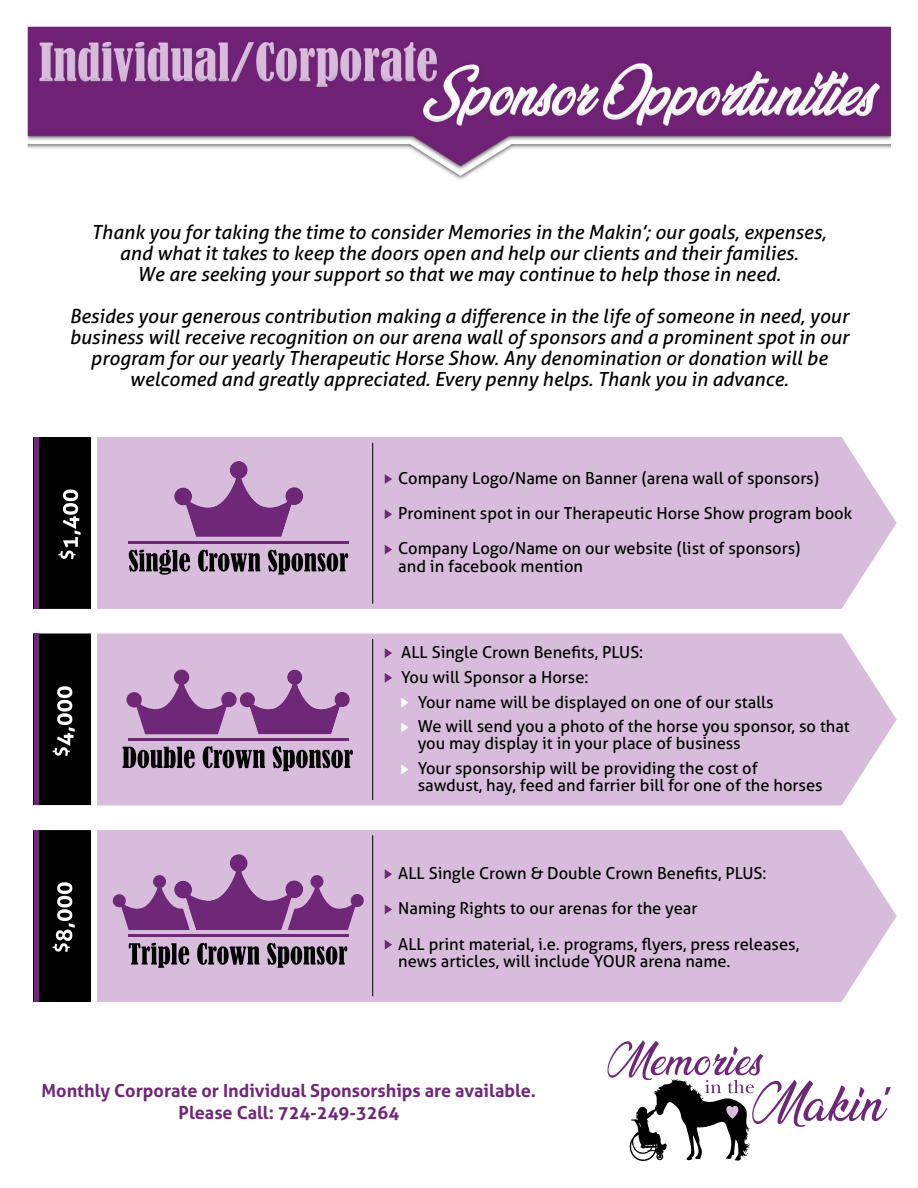
<style>
.page{position:relative;width:918px;height:1188px;background:#fff}
.page>*{position:absolute;margin:0;border:0;box-sizing:border-box;transform-origin:0 0}
.t1{font:italic 19.5px/21px "Aller";color:#000;text-align:center}
.t2{font:700 18px/22.5px "Aller";color:#6e2877;text-align:center}
.t3{font:16.5px/35.2px "Aller";color:#000}
</style>
<div class="page">
<img style="left:26px;top:26px;width:865px;height:780px">
<div style="left:97px;top:437px;width:800px;height:172px;background:#d7bcdb"></div>
<div style="left:97px;top:634px;width:800px;height:171px;background:#d7bcdb"></div>
<div style="left:97px;top:830px;width:800px;height:172px;background:#d7bcdb"></div>
<svg style="left:168px;top:455px;width:141px;height:86px;background:#b288b8"></svg>
<svg style="left:27px;top:431px;width:70px;height:184px"></svg>
<svg style="left:129px;top:550px;width:61px;height:25px;background:#685b6a"></svg>
<svg style="left:198px;top:550px;width:62px;height:22px"></svg>
<svg style="left:268px;top:550px;width:80px;height:25px;background:#706272"></svg>
<hr style="left:128px;top:541px;width:220px;height:3px;background:#6e2877">
<svg style="left:126px;top:664px;width:230px;height:76px;background:#b086b6"></svg>
<svg style="left:27px;top:628px;width:70px;height:178px"></svg>
<svg style="left:122px;top:747px;width:73px;height:21px;background:#564b58"></svg>
<svg style="left:203px;top:746px;width:62px;height:22px"></svg>
<svg style="left:273px;top:746px;width:80px;height:25px;background:#706272"></svg>
<hr style="left:128px;top:738px;width:220px;height:3px;background:#6e2877">
<svg style="left:113px;top:848px;width:251px;height:88px;background:#af84b5"></svg>
<svg style="left:33px;top:830px;width:59px;height:172px;background:#1a141b"></svg>
<svg style="left:129px;top:943px;width:60px;height:25px"></svg>
<svg style="left:197px;top:943px;width:63px;height:22px"></svg>
<svg style="left:267px;top:943px;width:80px;height:25px;background:#706272"></svg>
<hr style="left:128px;top:934px;width:220px;height:3px;background:#6e2877">
<svg style="left:385px;top:474px;width:7px;height:10px"></svg>
<svg style="left:385px;top:509px;width:7px;height:10px"></svg>
<svg style="left:385px;top:545px;width:7px;height:9px"></svg>
<svg style="left:385px;top:648px;width:7px;height:10px"></svg>
<svg style="left:385px;top:673px;width:7px;height:10px"></svg>
<svg style="left:401px;top:698px;width:8px;height:10px"></svg>
<svg style="left:401px;top:723px;width:8px;height:9px"></svg>
<svg style="left:401px;top:765px;width:8px;height:9px"></svg>
<svg style="left:385px;top:869px;width:7px;height:10px"></svg>
<svg style="left:385px;top:905px;width:7px;height:9px"></svg>
<svg style="left:385px;top:940px;width:7px;height:10px"></svg>
<svg style="left:607px;top:1040px;width:284px;height:121px"></svg>
<hr style="left:372px;top:443px;width:1px;height:161px;background:#000">
<hr style="left:372px;top:639px;width:1px;height:161px;background:#000">
<hr style="left:372px;top:835px;width:1px;height:161px;background:#000">
<p class="t1" style="left:92px;top:222px;width:736px">Thank you for taking the time to consider Memories in the Makin’; our goals, expenses, and what it takes to keep the doors open and help our clients and their families.<br>We are seeking your support so that we may continue to help those in need.</p>
<p class="t1" style="left:69px;top:306px;width:781px">Besides your generous contribution making a difference in the life of someone in need, your business will receive recognition on our arena wall of sponsors and a prominent spot in our program for our yearly Therapeutic Horse Show. Any denomination or donation will be welcomed and greatly appreciated. Every penny helps. Thank you in advance.</p>
<p class="t3" style="left:398px;top:460px;width:456px">Company Logo/Name on Banner (arena wall of sponsors)<br>Prominent spot in our Therapeutic Horse Show program book<br>Company Logo/Name on our website (list of sponsors)</p>
<p class="t3" style="left:398px;top:548px;width:186px">and in facebook mention</p>
<p class="t3" style="left:401px;top:640px;width:244px;line-height:24.8px">ALL Single Crown Benefits, PLUS:<br>You will Sponsor a Horse:</p>
<p class="t3" style="left:418px;top:689px;width:434px;line-height:24.8px">Your name will be displayed on one of our stalls<br>We will send you a photo of the horse you sponsor, so that</p>
<p class="t3" style="left:418px;top:731px;width:342px;line-height:24.8px">you may display it in your place of business<br>Your sponsorship will be providing the cost of</p>
<p class="t3" style="left:418px;top:768px;width:407px">sawdust, hay, feed and farrier bill for one of the horses</p>
<p class="t3" style="left:398px;top:856px;width:402px">ALL Single Crown &amp; Double Crown Benefits, PLUS:<br>Naming Rights to our arenas for the year<br>ALL print material, i.e. programs, flyers, press releases,</p>
<p class="t3" style="left:398px;top:943px;width:334px">news articles, will include YOUR arena name.</p>
<p class="t2" style="left:42px;top:1079px;width:496px">Monthly Corporate or Individual Sponsorships are available.<br>Please Call: 724-249-3264</p>
</div>
